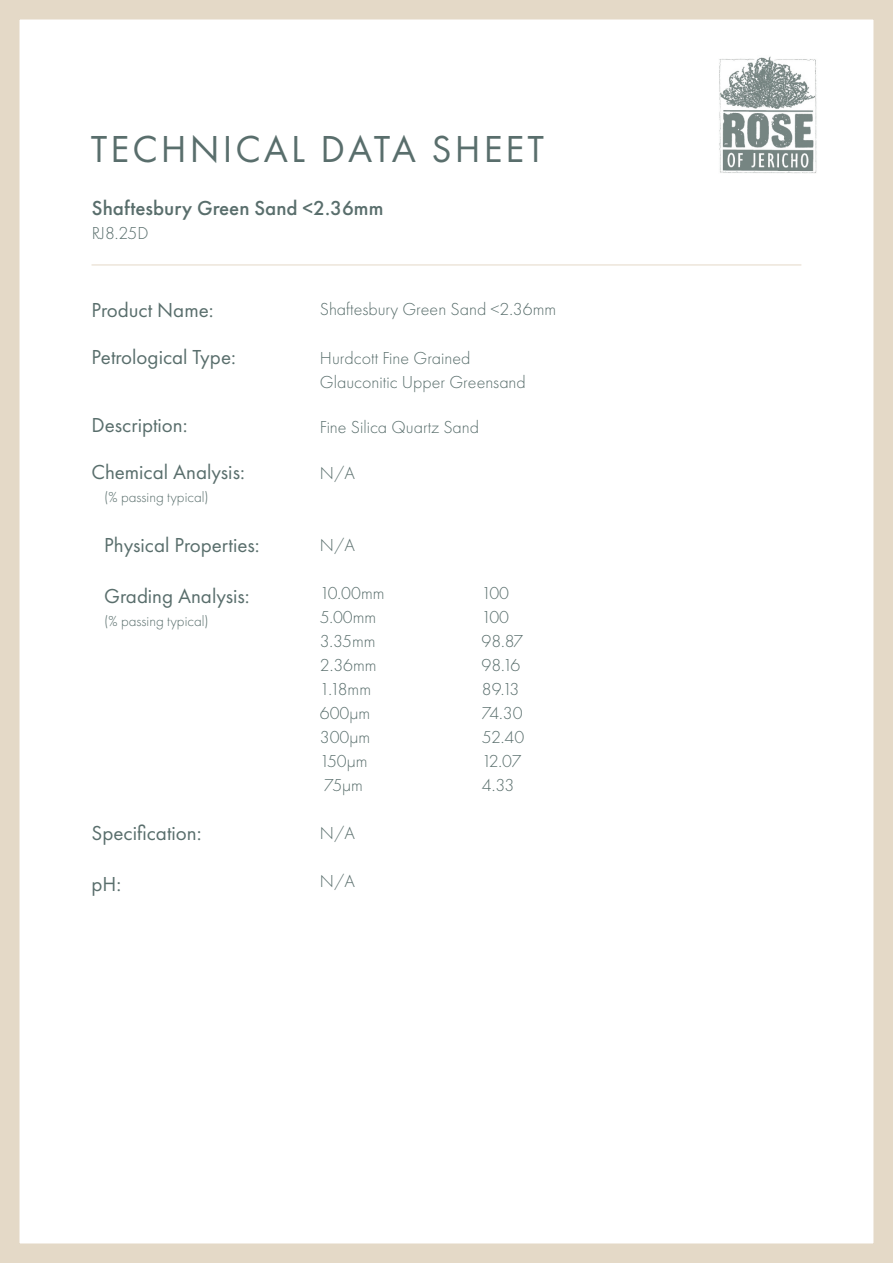
<style>
.page{position:relative;width:893px;height:1263px;background:#fff}
.page>*{position:absolute;margin:0;border:0;box-sizing:border-box;transform-origin:0 0}
.t1{font:39px "Futura PT";letter-spacing:.08em;color:#596e6c}
.t2{font:21px "Futura PT";color:#596e6c}
.t3{font:500 21px "Futura PT";color:#596e6c}
.t4{font:300 18px/24px "Futura PT";color:#596e6c}
.t5{font:300 15px "Futura PT";color:#596e6c}
</style>
<div class="page">
<div style="left:0;top:0;width:893px;height:1263px;border:20px solid #e4d9c7"></div>
<hr style="left:92px;top:265px;width:709px;height:1px;background:#e4d9c7">
<img style="left:719px;top:56px;width:98px;height:118px">
<p class="t1" style="left:91px;top:126px;width:455px">TECHNICAL DATA SHEET</p>
<p class="t3" style="left:92px;top:195px;width:293px">Shaftesbury Green Sand &lt;2.36mm</p>
<p class="t4" style="left:92px;top:221px;width:58px">RJ8.25D</p>
<p class="t2" style="left:92px;top:297px;width:124px">Product Name:</p>
<p class="t2" style="left:92px;top:344px;width:146px">Petrological Type:</p>
<p class="t2" style="left:92px;top:413px;width:98px">Description:</p>
<p class="t2" style="left:92px;top:459px;width:155px">Chemical Analysis:</p>
<p class="t5" style="left:104px;top:488px;width:106px">(% passing typical)</p>
<p class="t2" style="left:104px;top:533px;width:157px">Physical Properties:</p>
<p class="t2" style="left:104px;top:583px;width:147px">Grading Analysis:</p>
<p class="t5" style="left:104px;top:612px;width:106px">(% passing typical)</p>
<p class="t2" style="left:92px;top:820px;width:112px">Specification:</p>
<p class="t2" style="left:92px;top:871px;width:31px">pH:</p>
<p class="t4" style="left:320px;top:297px;width:238px">Shaftesbury Green Sand &lt;2.36mm</p>
<p class="t4" style="left:320px;top:346px;width:207px">Hurdcott Fine Grained<br>Glauconitic Upper Greensand</p>
<p class="t4" style="left:320px;top:415px;width:161px">Fine Silica Quartz Sand</p>
<p class="t4" style="left:320px;top:461px;width:37px">N/A</p>
<p class="t4" style="left:320px;top:533px;width:37px">N/A</p>
<p class="t4" style="left:320px;top:581px;width:66px">10.00mm</p>
<p class="t4" style="left:481px;top:581px;width:29px">100</p>
<p class="t4" style="left:320px;top:605px;width:58px">5.00mm</p>
<p class="t4" style="left:481px;top:605px;width:29px">100</p>
<p class="t4" style="left:320px;top:629px;width:57px">3.35mm</p>
<p class="t4" style="left:481px;top:629px;width:43px">98.87</p>
<p class="t4" style="left:320px;top:653px;width:58px">2.36mm</p>
<p class="t4" style="left:481px;top:653px;width:40px">98.16</p>
<p class="t4" style="left:320px;top:677px;width:53px">1.18mm</p>
<p class="t4" style="left:482px;top:677px;width:39px">89.13</p>
<p class="t4" style="left:320px;top:701px;width:52px">600µm</p>
<p class="t4" style="left:482px;top:701px;width:42px">74.30</p>
<p class="t4" style="left:320px;top:725px;width:52px">300µm</p>
<p class="t4" style="left:482px;top:725px;width:44px">52.40</p>
<p class="t4" style="left:320px;top:749px;width:49px">150µm</p>
<p class="t4" style="left:482px;top:749px;width:41px">12.07</p>
<p class="t4" style="left:324px;top:773px;width:40px">75µm</p>
<p class="t4" style="left:482px;top:773px;width:34px">4.33</p>
<p class="t4" style="left:320px;top:821px;width:37px">N/A</p>
<p class="t4" style="left:320px;top:869px;width:37px">N/A</p>
</div>
